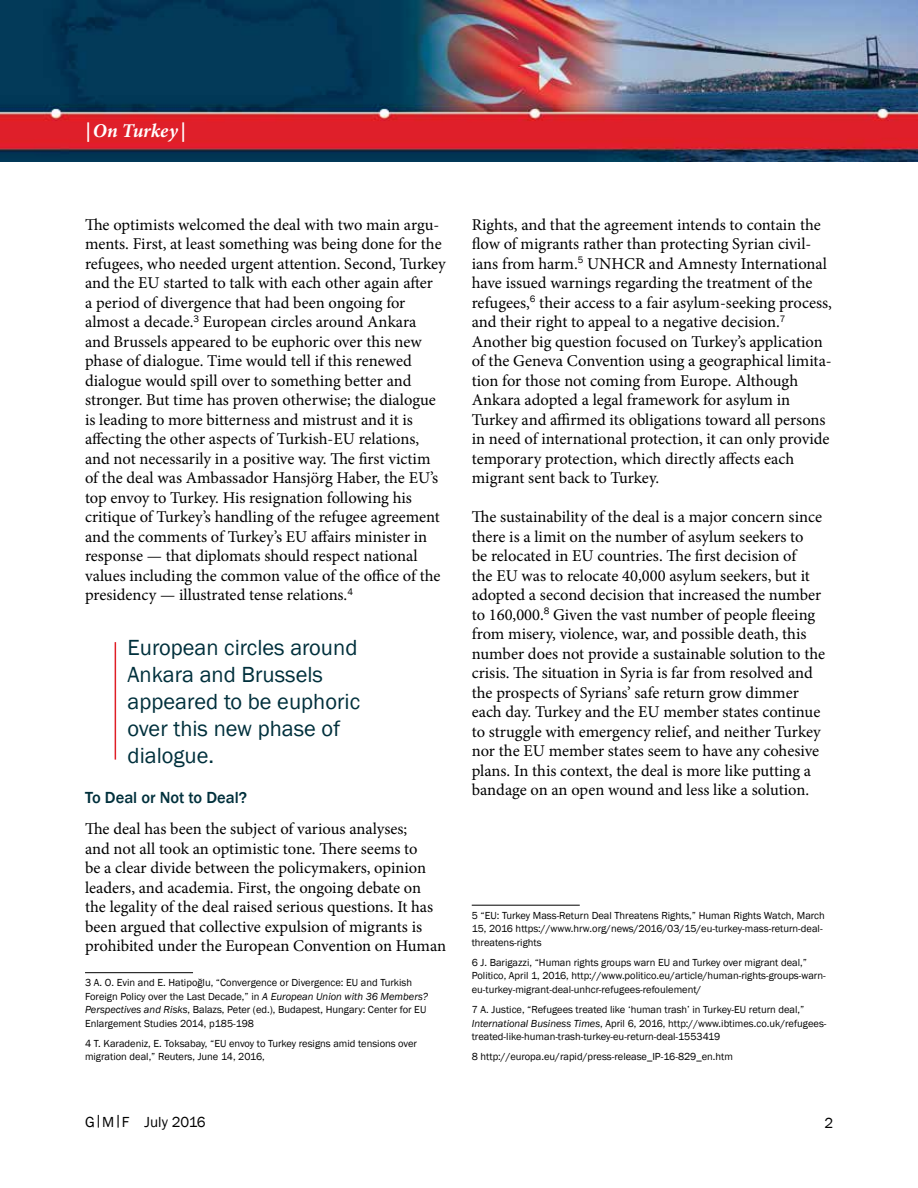
<style>
.page{position:relative;width:918px;height:1188px;background:#fff}
.page>*{position:absolute;margin:0;border:0;box-sizing:border-box;transform-origin:0 0}
.t1{font:22.5px/27px "Franklin Gothic";color:#00303c}
.t2{font:italic 700 19.5px "Minion Pro";color:#fff}
.t3{font:16.5px/19.5px "Minion Pro";color:#000}
.t4{font:500 16.5px "Franklin Gothic";color:#00303c}
.t5{font:15px "Franklin Gothic";color:#000}
.t6{font:10.5px/13.5px "Franklin Gothic";color:#000}
.s1{font-style:italic}
</style>
<div class="page">
<img style="left:0;top:0;width:918px;height:162px">
<hr style="left:85px;top:972px;width:108px;height:1px;background:#000">
<hr style="left:472px;top:905px;width:108px;height:1px;background:#000">
<hr style="left:115px;top:642px;width:1px;height:118px;background:#df1e26">
<p class="t2" style="left:85px;top:117px;width:102px">|On Turkey |</p>
<p class="t3" style="left:85px;top:215px;width:362px">The optimists welcomed the deal with two main argu&shy;ments. First, at least something was being done for the refugees, who needed urgent attention. Second, Turkey and the EU started to talk with each other again after<br>a period of divergence that had been ongoing for almost a decade.<sup>3</sup> European circles around Ankara<br>and Brussels appeared to be euphoric over this new phase of dialogue. Time would tell if this renewed dialogue would spill over to something better and stronger. But time has proven otherwise; the dialogue is leading to more bitterness and mistrust and it is affecting the other aspects of Turkish-EU relations, and not necessarily in a positive way. The first victim of the deal was Ambassador Hansjörg Haber, the EU’s top envoy to Turkey. His resignation following his critique of Turkey’s handling of the refugee agreement and the comments of Turkey’s EU affairs minister in response — that diplomats should respect national values including the common value of the office of the presidency — illustrated tense relations.<sup>4</sup></p>
<h1 class="t1" style="left:128px;top:634px;width:234px">European circles around<br>Ankara and Brussels appeared to be euphoric over this new phase of dialogue.</h1>
<p class="t4" style="left:85px;top:787px;width:164px">To Deal or Not to Deal?</p>
<p class="t3" style="left:85px;top:819px;width:363px">The deal has been the subject of various analyses;<br>and not all took an optimistic tone. There seems to<br>be a clear divide between the policymakers, opinion leaders, and academia. First, the ongoing debate on<br>the legality of the deal raised serious questions. It has been argued that collective expulsion of migrants is prohibited under the European Convention on Human</p>
<p class="t6" style="left:85px;top:976px;width:345px">3 A. O. Evin and E. Hatipoğlu, “Convergence or Divergence: EU and Turkish Foreign Policy over the Last Decade,” in <span class="s1">A European Union with 36 Members?<br>Perspectives and Risks</span>, Balazs, Peter (ed.), Budapest, Hungary: Center for EU Enlargement Studies 2014, p185-198</p>
<p class="t6" style="left:85px;top:1037px;width:334px">4 T. Karadeniz, E. Toksabay, “EU envoy to Turkey resigns amid tensions over migration deal,” Reuters, June 14, 2016,</p>
<p class="t3" style="left:472px;top:215px;width:362px">Rights, and that the agreement intends to contain the flow of migrants rather than protecting Syrian civil&shy;ians from harm.<sup>5</sup> UNHCR and Amnesty International have issued warnings regarding the treatment of the refugees,<sup>6</sup> their access to a fair asylum-seeking process, and their right to appeal to a negative decision.<sup>7<br></sup>Another big question focused on Turkey’s application of the Geneva Convention using a geographical limita&shy;tion for those not coming from Europe. Although Ankara adopted a legal framework for asylum in Turkey and affirmed its obligations toward all persons in need of international protection, it can only provide temporary protection, which directly affects each migrant sent back to Turkey.</p>
<p class="t3" style="left:472px;top:507px;width:355px">The sustainability of the deal is a major concern since there is a limit on the number of asylum seekers to<br>be relocated in EU countries. The first decision of<br>the EU was to relocate 40,000 asylum seekers, but it adopted a second decision that increased the number to 160,000.<sup>8</sup> Given the vast number of people fleeing from misery, violence, war, and possible death, this number does not provide a sustainable solution to the crisis. The situation in Syria is far from resolved and the prospects of Syrians’ safe return grow dimmer each day. Turkey and the EU member states continue to struggle with emergency relief, and neither Turkey nor the EU member states seem to have any cohesive plans. In this context, the deal is more like putting a bandage on an open wound and less like a solution.</p>
<p class="t6" style="left:472px;top:909px;width:355px">5 “EU: Turkey Mass-Return Deal Threatens Rights,” Human Rights Watch, March<br>15, 2016 https://www.hrw.org/news/2016/03/15/eu-turkey-mass-return-deal&shy;threatens-rights</p>
<p class="t6" style="left:472px;top:956px;width:355px">6 J. Barigazzi, “Human rights groups warn EU and Turkey over migrant deal,”<br>Politico, April 1, 2016, http://www.politico.eu/article/human-rights-groups-warn&shy;eu-turkey-migrant-deal-unhcr-refugees-refoulement/</p>
<p class="t6" style="left:472px;top:1003px;width:356px">7 A. Justice, “Refugees treated like ‘human trash’ in Turkey-EU return deal,”<br><span class="s1">International Business Times</span>, April 6, 2016, http://www.ibtimes.co.uk/refugees&shy;treated-like-human-trash-turkey-eu-return-deal-1553419</p>
<p class="t6" style="left:472px;top:1050px;width:263px">8 http://europa.eu/rapid/press-release_IP-16-829_en.htm</p>
<p class="t5" style="left:85px;top:1112px;width:122px">G|M|F July 2016</p>
<p class="t5" style="left:825px;top:1113px;width:10px">2</p>
</div>
